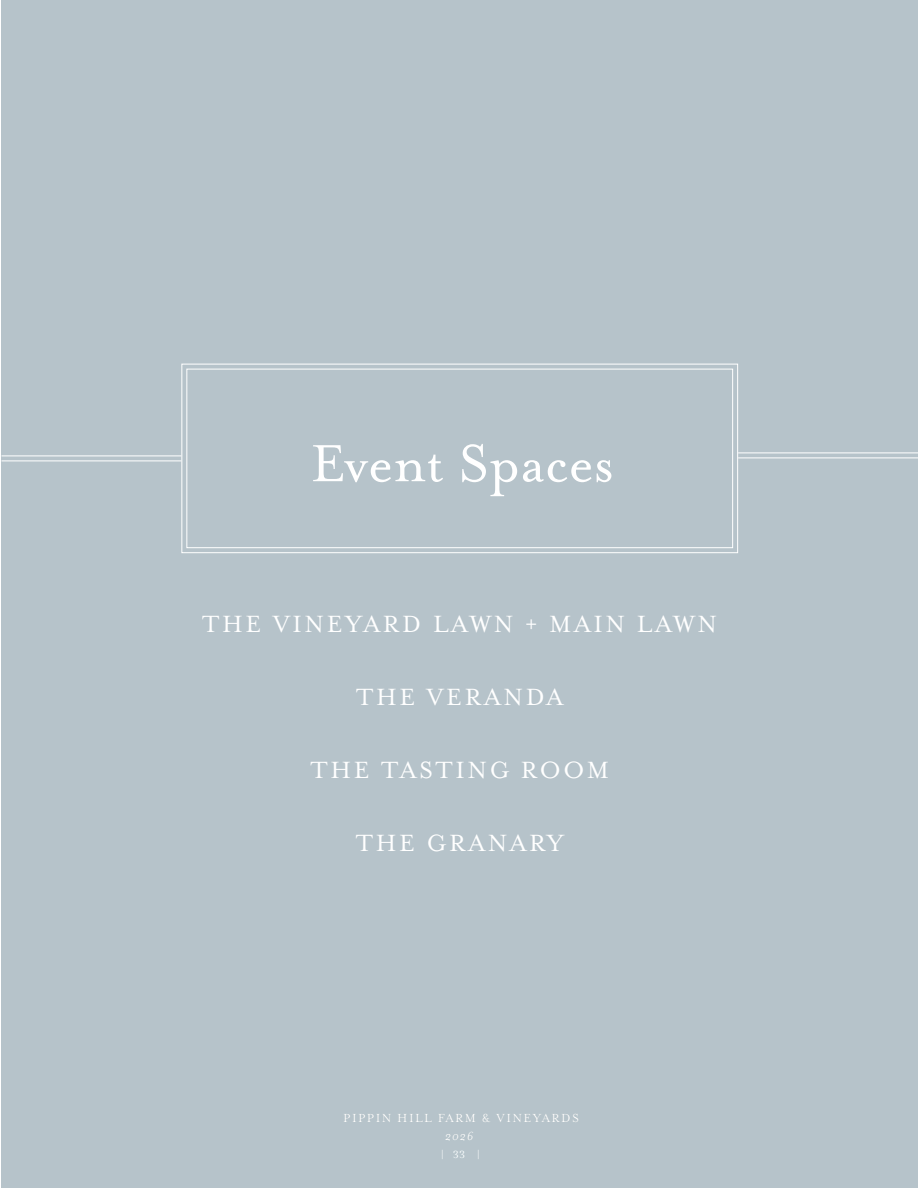
<style>
.page{position:relative;width:918px;height:1188px;background:#fff}
.page>*{position:absolute;margin:0;border:0;box-sizing:border-box;transform-origin:0 0}
.t1{font:60px "Mrs Eaves OT";color:#fff}
.t2{font:27px "Mrs Eaves OT";letter-spacing:.1em;color:#fff}
.t3{font:13.5px "Mrs Eaves OT";letter-spacing:.1em;color:#fff}
.t4{font:italic 13.5px "Mrs Eaves OT";color:#fff}
.t5{font:12px "Mrs Eaves OT";color:#fff}
</style>
<div class="page">
<div style="left:2px;top:0;width:916px;height:1188px;background:#b6c3ca"></div>
<svg style="left:181px;top:363px;width:558px;height:191px"></svg>
<div style="left:186px;top:369px;width:547px;height:179px;border:1px solid #fff"></div>
<hr style="left:2px;top:460px;width:179px;height:1px;background:#fff">
<hr style="left:2px;top:455px;width:179px;height:1px;background:#fff">
<hr style="left:738px;top:457px;width:180px;height:1px;background:#fff">
<hr style="left:738px;top:452px;width:180px;height:1px;background:#fff">
<p class="t1" style="left:311px;top:429px;width:305px">Event Spaces</p>
<p class="t2" style="left:202px;top:608px;width:516px">THE VINEYARD LAWN + MAIN LAWN</p>
<p class="t2" style="left:356px;top:681px;width:209px">THE VERANDA</p>
<p class="t2" style="left:310px;top:754px;width:300px">THE TASTING ROOM</p>
<p class="t2" style="left:356px;top:827px;width:209px">THE GRANARY</p>
<p class="t3" style="left:343px;top:1110px;width:237px">PIPPIN HILL FARM &amp; VINEYARDS</p>
<p class="t4" style="left:445px;top:1128px;width:30px">2026</p>
<p class="t5" style="left:441px;top:1147px;width:41px">| 33 |</p>
</div>
